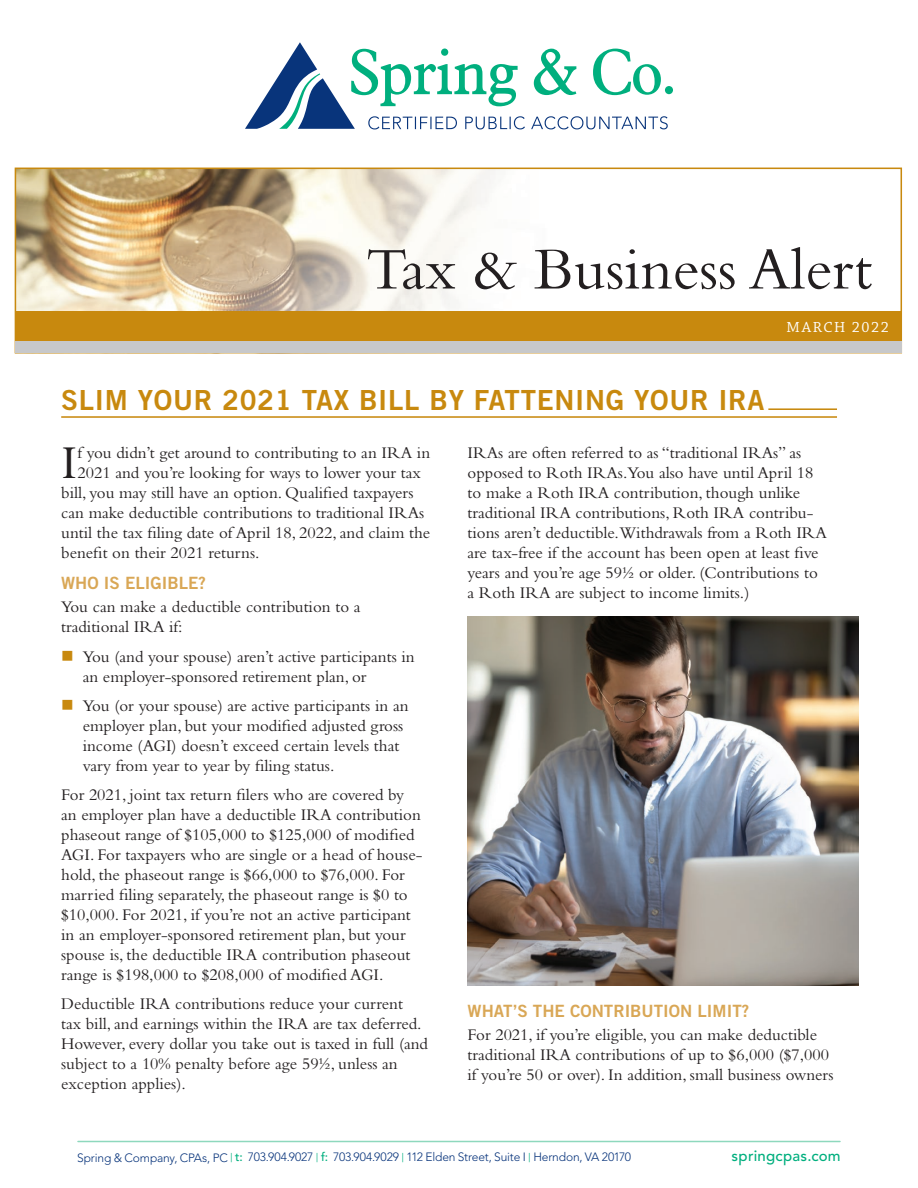
<style>
.page{position:relative;width:918px;height:1188px;background:#fff}
.page>*{position:absolute;margin:0;border:0;box-sizing:border-box;transform-origin:0 0}
.t1{font:61.5px "Bembo Std";color:#231f20}
.t2{font:49.05px "Bembo Std";color:#231f20}
.t3{font:27.75px "Trade Gothic LT Std Bd 2";letter-spacing:.025em;color:#c8890e}
.t4{font:16.95px/20px "Bembo Std";color:#231f20}
.t5{font:15.45px "Chaparral Pro";letter-spacing:.1em;color:#fff}
.TEXT{font:500 15px "Avenir";letter-spacing:.015em;color:#00af7e}
.TEXT-2{font:300 12px "Avenir";letter-spacing:-.015em;color:#08347b}
.s1{font-family:"Trade Gothic LT Std Bd 2";color:#d9a756}
.s2{color:#c8890e}
.s3{color:#00af7e}
.s4{font-weight:500;color:#00af7e}
</style>
<div class="page">
<img style="left:18px;top:171px;width:477px;height:140px">
<hr style="left:768px;top:408px;width:69px;height:2px;background:#c8890e">
<hr style="left:61px;top:416px;width:776px;height:2px;background:#c8890e">
<div style="left:15px;top:168px;width:887px;height:185px;border:2px solid #c8890e"></div>
<div style="left:15px;top:311px;width:887px;height:42px;background:#c7c8ca"></div>
<div style="left:15px;top:311px;width:887px;height:30px;background:#c8890e"></div>
<img style="left:468px;top:616px;width:391px;height:370px">
<svg style="left:534px;top:49px;width:42px;height:46px"></svg>
<svg style="left:593px;top:49px;width:68px;height:46px"></svg>
<div style="left:665px;top:86px;width:8px;height:8px;background:#00af7e;border-radius:50%"></div>
<svg style="left:531px;top:116px;width:137px;height:13px"></svg>
<svg style="left:245px;top:42px;width:280px;height:87px"></svg>
<hr style="left:78px;top:1141px;width:762px;height:1px;background:#8ed8bd">
<p class="t1" style="left:366px;top:233px;width:508px">Tax &amp; Business Alert</p>
<p class="t5" style="left:787px;top:319px;width:104px">MARCH 2022</p>
<p class="t3" style="left:61px;top:383px;width:705px">SLIM YOUR 2021 TAX BILL BY FATTENING YOUR IRA</p>
<p class="t2" style="left:61px;top:434px;width:18px">I</p>
<p class="t4" style="left:78px;top:443px;width:354px">f you didn’t get around to contributing to an IRA in</p>
<p class="t4" style="left:78px;top:463px;width:345px">2021 and you’re looking for ways to lower your tax</p>
<p class="t4" style="left:61px;top:483px;width:354px">bill, you may still have an option. Qualified taxpayers</p>
<p class="t4" style="left:61px;top:503px;width:365px">can make deductible contributions to traditional IRAs</p>
<p class="t4" style="left:61px;top:523px;width:371px">until the tax filing date of April 18, 2022, and claim the</p>
<p class="t4" style="left:61px;top:543px;width:200px">benefit on their 2021 returns.</p>
<p class="t4" style="left:61px;top:572px;width:301px;line-height:23.1px"><span class="s1">WHO IS ELIGIBLE?<br></span>You can make a deductible contribution to a</p>
<p class="t4" style="left:61px;top:617px;width:123px">traditional IRA if:</p>
<p class="t4" style="left:83px;top:646px;width:333px;text-indent:-22px"><span class="s2">■</span> You (and your spouse) aren’t active participants in an employer-sponsored retirement plan, or</p>
<p class="t4" style="left:83px;top:695px;width:327px;text-indent:-22px"><span class="s2">■</span> You (or your spouse) are active participants in an employer plan, but your modified adjusted gross income (AGI) doesn’t exceed certain levels that vary from year to year by filing status.</p>
<p class="t4" style="left:61px;top:784px;width:363px">For 2021, joint tax return filers who are covered by an employer plan have a deductible IRA contribution phaseout range of $105,000 to $125,000 of modified AGI. For taxpayers who are single or a head of house&shy;hold, the phaseout range is $66,000 to $76,000. For married filing separately, the phaseout range is $0 to $10,000. For 2021, if you’re not an active participant in an employer-sponsored retirement plan, but your spouse is, the deductible IRA contribution phaseout range is $198,000 to $208,000 of modified AGI.</p>
<p class="t4" style="left:61px;top:994px;width:368px">Deductible IRA contributions reduce your current<br>tax bill, and earnings within the IRA are tax deferred.<br>However, every dollar you take out is taxed in full (and subject to a 10% penalty before age 59½, unless an exception applies).</p>
<p class="t4" style="left:468px;top:443px;width:361px">IRAs are often referred to as “traditional IRAs” as opposed to Roth IRAs.You also have until April 18 to make a Roth IRA contribution, though unlike traditional IRA contributions, Roth IRA contribu&shy;tions aren’t deductible.Withdrawals from a Roth IRA are tax-free if the account has been open at least five years and you’re age 59½ or older. (Contributions to a Roth IRA are subject to income limits.)</p>
<p class="t4" style="left:468px;top:1000px;width:351px;line-height:23.1px"><span class="s1">WHAT’S THE CONTRIBUTION LIMIT?<br></span>For 2021, if you’re eligible, you can make deductible</p>
<p class="t4" style="left:468px;top:1045px;width:368px">traditional IRA contributions of up to $6,000 ($7,000 if you’re 50 or over). In addition, small business owners</p>
<p class="TEXT-2" style="left:77px;top:1150px;width:556px">Spring &amp; Company, CPAs, PC <span class="s3">|</span> <span class="s4">t:</span> 703.904.9027 <span class="s3">|</span> <span class="s4">f:</span> 703.904.9029 <span class="s3">|</span> 112 Elden Street, Suite I <span class="s3">|</span> Herndon, VA 20170</p>
<p class="TEXT" style="left:732px;top:1147px;width:111px">springcpas.com</p>
</div>
